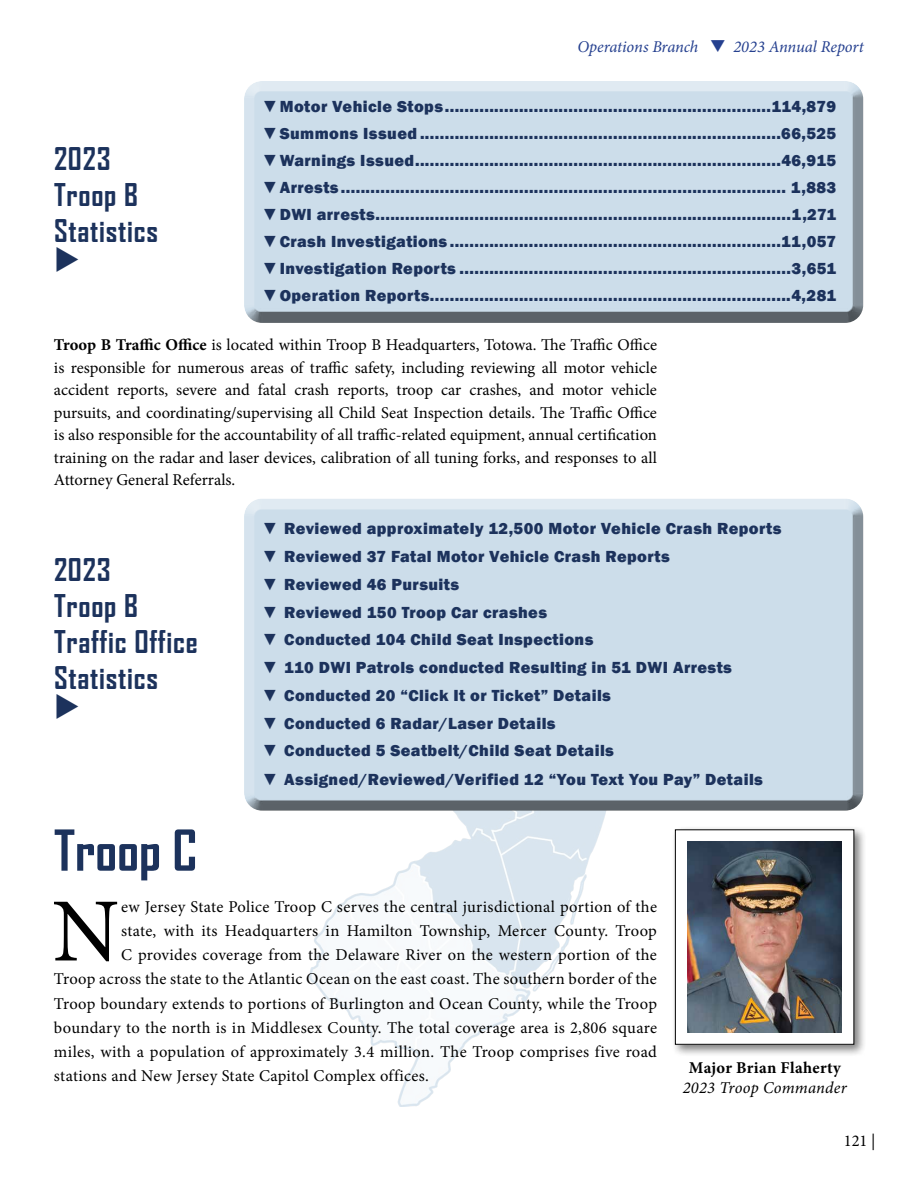
<style>
.page{position:relative;width:918px;height:1188px;background:#fff}
.page>*{position:absolute;margin:0;border:0;box-sizing:border-box;transform-origin:0 0}
.t1{font:90.3px "Minion Pro";color:#000}
.t2{font:700 54px "Agency FB";color:#1c325c}
.t3{font:700 30px/36px "Agency FB";letter-spacing:.025em;color:#1c325c}
.t4{font:800 16.5px "Franklin Gothic";letter-spacing:.025em;color:#1c325c}
.t5{font:16.5px/22.5px "Minion Pro";letter-spacing:.015em;color:#000;text-align:justify}
.t6{font:italic 16.5px "Minion Pro";letter-spacing:-.01em;color:#25408f}
.t7{font:700 16.5px "Minion Pro";letter-spacing:.02em;color:#000}
.t8{font:italic 16.5px "Minion Pro";letter-spacing:.015em;color:#000}
.s1{font-weight:700}
</style>
<div class="page">
<img style="left:309px;top:811px;width:297px;height:295px">
<div style="left:243px;top:81px;width:622px;height:242px;background:#000;opacity:.75"></div>
<div style="left:243px;top:501px;width:622px;height:310px;background:#000;opacity:.75"></div>
<div style="left:671px;top:826px;width:196px;height:231px;background:#000;opacity:.5"></div>
<div style="left:675px;top:830px;width:179px;height:214px;background:#fff"></div>
<div style="left:675px;top:829px;width:179px;height:216px;border:1px solid #000"></div>
<img style="left:688px;top:841px;width:153px;height:192px">
<p class="t6" style="left:577px;top:36px;width:288px">Operations Branch ❑ 2023 Annual Report</p>
<p class="t6" style="left:552px;top:36px;width:148px">New Jersey State Poli e</p>
<p class="t4" style="left:262px;top:96px;width:576px">▼Motor Vehicle Stops..................................................................114,879</p>
<p class="t4" style="left:262px;top:123px;width:576px">▼Summons Issued .........................................................................66,525</p>
<p class="t4" style="left:262px;top:150px;width:576px">▼Warnings Issued..........................................................................46,915</p>
<p class="t4" style="left:262px;top:177px;width:576px">▼Arrests .......................................................................................... 1,883</p>
<p class="t4" style="left:262px;top:204px;width:576px">▼DWI arrests....................................................................................1,271</p>
<p class="t4" style="left:262px;top:231px;width:576px">▼Crash Investigations ...................................................................11,057</p>
<p class="t4" style="left:262px;top:258px;width:576px">▼Investigation Reports ...................................................................3,651</p>
<p class="t4" style="left:262px;top:285px;width:576px">▼Operation Reports.........................................................................4,281</p>
<p class="t5" style="left:54px;top:334px;width:605px"><span class="s1">Troop B Traffic Office</span> is located within Troop B Headquarters, Totowa. The Traffic Office is responsible for numerous areas of traffic safety, including reviewing all motor vehicle accident reports, severe and fatal crash reports, troop car crashes, and motor vehicle pursuits, and coordinating/supervising all Child Seat Inspection details. The Traffic Office is also responsible for the accountability of all traffic-related equipment, annual certification training on the radar and laser devices, calibration of all tuning forks, and responses to all Attorney General Referrals.</p>
<h3 class="t3" style="left:54px;top:140px;width:106px">2023<br>Troop B<br>Statistics</h3>
<h3 class="t3" style="left:54px;top:551px;width:145px">2023<br>Troop B<br>Traffic Office<br>Statistics</h3>
<h2 class="t2" style="left:54px;top:817px;width:145px">Troop C</h2>
<p class="t4" style="left:262px;top:518px;width:521px">▼ Reviewed approximately 12,500 Motor Vehicle Crash Reports</p>
<p class="t4" style="left:262px;top:546px;width:410px">▼ Reviewed 37 Fatal Motor Vehicle Crash Reports</p>
<p class="t4" style="left:262px;top:574px;width:199px">▼ Reviewed 46 Pursuits</p>
<p class="t4" style="left:262px;top:601px;width:287px">▼ Reviewed 150 Troop Car crashes</p>
<p class="t4" style="left:262px;top:629px;width:333px">▼ Conducted 104 Child Seat Inspections</p>
<p class="t4" style="left:262px;top:657px;width:472px">▼ 110 DWI Patrols conducted Resulting in 51 DWI Arrests</p>
<p class="t4" style="left:262px;top:685px;width:351px">▼ Conducted 20 “Click It or Ticket” Details</p>
<p class="t4" style="left:262px;top:712px;width:295px">▼ Conducted 6 Radar/Laser Details</p>
<p class="t4" style="left:262px;top:740px;width:354px">▼ Conducted 5 Seatbelt/Child Seat Details</p>
<p class="t4" style="left:262px;top:769px;width:503px">▼ Assigned/Reviewed/Verified 12 “You Text You Pay” Details</p>
<h1 class="t1" style="left:52px;top:871px;width:69px">N</h1>
<p class="t5" style="left:121px;top:896px;width:537px">ew Jersey State Police Troop C serves the central jurisdictional portion of the</p>
<p class="t5" style="left:121px;top:920px;width:537px">state, with its Headquarters in Hamilton Township, Mercer County. Troop</p>
<p class="t5" style="left:121px;top:944px;width:537px">C provides coverage from the Delaware River on the western portion of the</p>
<p class="t5" style="left:54px;top:968px;width:604px">Troop across the state to the Atlantic Ocean on the east coast. The southern border of the</p>
<p class="t5" style="left:54px;top:992px;width:605px">Troop boundary extends to portions of Burlington and Ocean County, while the Troop</p>
<p class="t5" style="left:54px;top:1016px;width:605px">boundary to the north is in Middlesex County. The total coverage area is 2,806 square</p>
<p class="t5" style="left:54px;top:1040px;width:605px">miles, with a population of approximately 3.4 million. The Troop comprises five road</p>
<p class="t5" style="left:54px;top:1064px;width:376px">stations and New Jersey State Capitol Complex offices.</p>
<p class="t7" style="left:689px;top:1056px;width:153px">Major Brian Flaherty</p>
<p class="t8" style="left:683px;top:1076px;width:166px">2023 Troop Commander</p>
<p class="t5" style="left:844px;top:1130px;width:33px">121 |</p>
</div>
